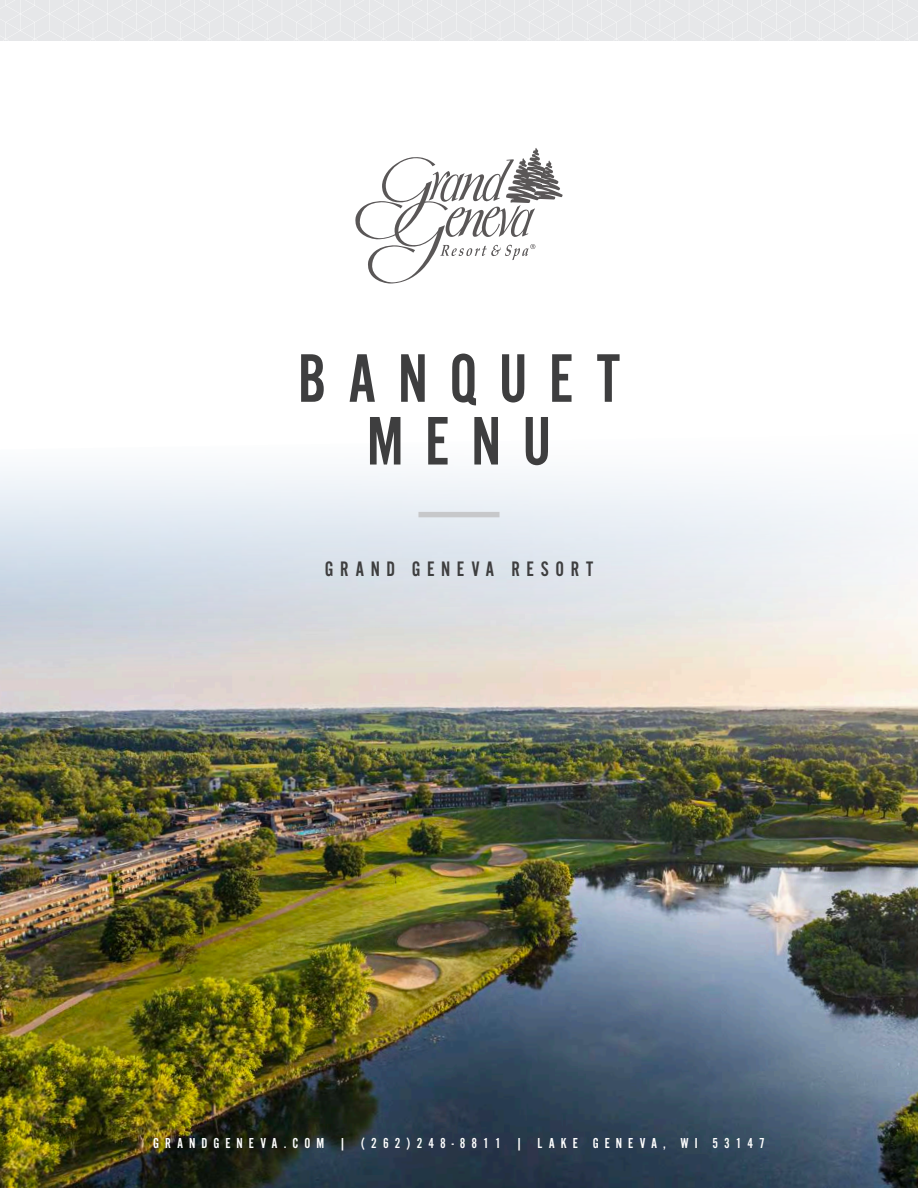
<style>
.page{position:relative;width:918px;height:1188px;background:#fff}
.page>*{position:absolute;margin:0;border:0;box-sizing:border-box;transform-origin:0 0}
.t1{font:71.25px/62.7px "Alternate Got No 2 D";letter-spacing:.3em;color:#3e3e3f;text-align:center}
.t2{font:21.75px "Alternate Got No 2 D";letter-spacing:.3em;color:#3e3e3f}
.t3{font:15px "Alternate Got No 2 D";letter-spacing:.4em;color:#fff}
</style>
<div class="page">
<img style="left:0;top:471px;width:918px;height:717px">
<svg style="left:355px;top:148px;width:208px;height:136px"></svg>
<div style="left:418px;top:512px;width:82px;height:5px;background:#c7c8ca"></div>
<div style="left:0;top:0;width:918px;height:40px;background:#e6e7e9"></div>
<h1 class="t1" style="left:298px;top:349px;width:324px">BANQUET<br>MENU</h1>
<h2 class="t2" style="left:325px;top:558px;width:270px">GRAND GENEVA RESORT</h2>
<p class="t3" style="left:153px;top:1135px;width:613px">GRANDGENEVA.COM | (262)248-8811 | LAKE GENEVA, WI 53147</p>
</div>
